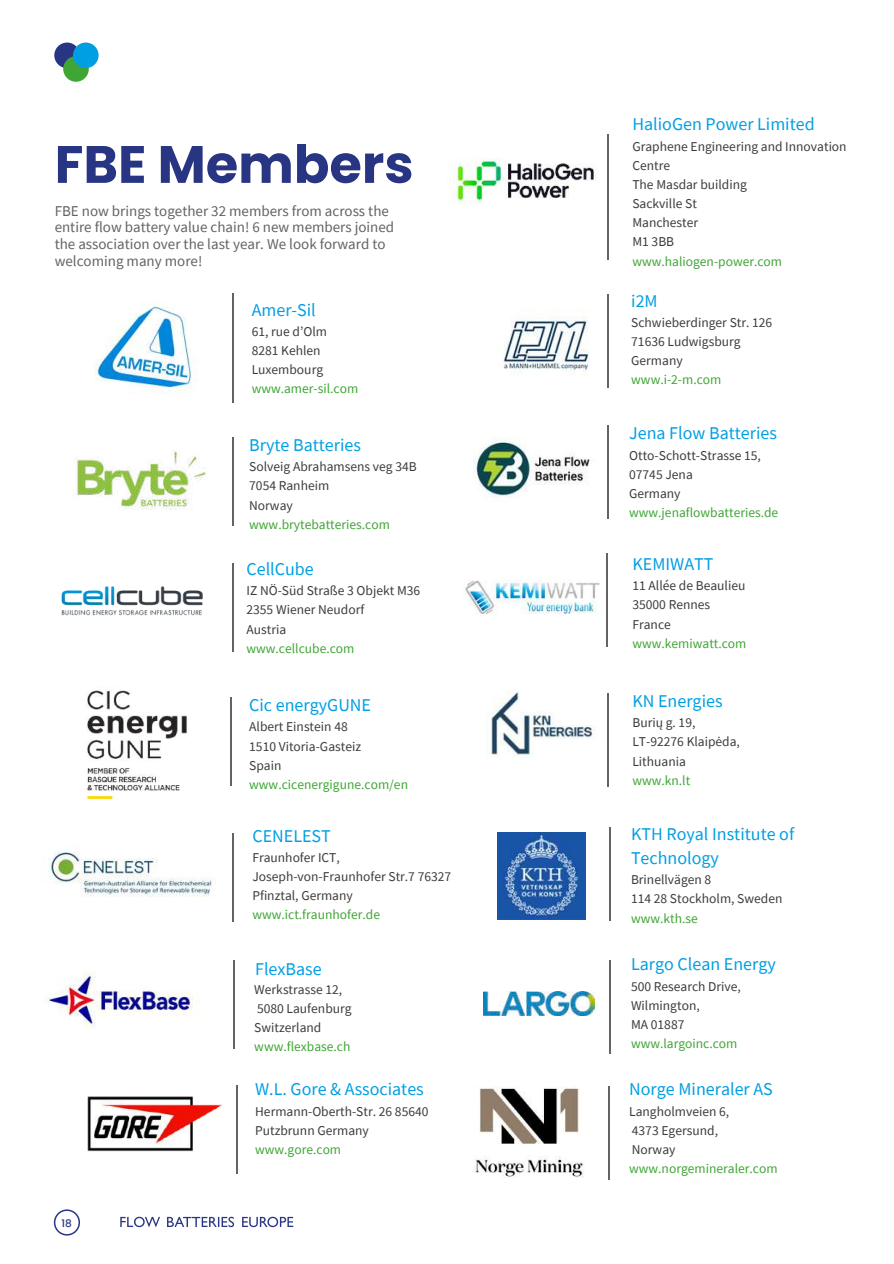
<style>
.page{position:relative;width:894px;height:1264px;background:#fff}
.page>*{position:absolute;margin:0;border:0;box-sizing:border-box;transform-origin:0 0}
.t1{font:700 52.5px "Poppins";color:#283583}
.t2{font:18px/23.7px "Source Sans Pro";color:#009fe3}
.t3{font:15px/16.8px "Source Sans Pro";color:#646363}
.t4{font:13.5px/19.2px "Source Sans Pro";color:#3c3c3b}
.t5{font:13.5px "Source Sans Pro";color:#3fa535}
.t6{font:500 10.5px "Poppins";color:#283583}
</style>
<div class="page">
<svg style="left:54px;top:1209px;width:26px;height:26px"></svg>
<div style="left:54px;top:43px;width:26px;height:25px;background:#283583;border-radius:50%"></div>
<div style="left:63px;top:56px;width:26px;height:26px;background:#3fa535;border-radius:50%"></div>
<div style="left:73px;top:43px;width:26px;height:25px;background:#009fe3;border-radius:50%"></div>
<svg style="left:242px;top:1216px;width:51px;height:11px"></svg>
<svg style="left:167px;top:1216px;width:67px;height:11px"></svg>
<svg style="left:120px;top:1216px;width:40px;height:11px"></svg>
<img style="left:483px;top:991px;width:111px;height:24px">
<hr style="left:232px;top:293px;width:2px;height:110px;background:#646363">
<hr style="left:607px;top:294px;width:1px;height:93px;background:#646363">
<hr style="left:605px;top:554px;width:2px;height:93px;background:#646363">
<hr style="left:608px;top:827px;width:2px;height:93px;background:#646363">
<hr style="left:608px;top:960px;width:2px;height:93px;background:#646363">
<img style="left:73px;top:451px;width:134px;height:59px">
<hr style="left:232px;top:437px;width:2px;height:89px;background:#646363">
<hr style="left:232px;top:563px;width:2px;height:89px;background:#646363">
<hr style="left:232px;top:832px;width:2px;height:89px;background:#646363">
<hr style="left:231px;top:697px;width:1px;height:89px;background:#646363">
<hr style="left:236px;top:1085px;width:1px;height:89px;background:#646363">
<hr style="left:607px;top:134px;width:2px;height:126px;background:#646363">
<hr style="left:233px;top:960px;width:2px;height:89px;background:#646363">
<hr style="left:607px;top:426px;width:1px;height:93px;background:#646363">
<img style="left:473px;top:437px;width:123px;height:60px">
<img style="left:48px;top:845px;width:164px;height:52px">
<img style="left:61px;top:586px;width:142px;height:30px">
<img style="left:45px;top:971px;width:155px;height:58px">
<img style="left:86px;top:690px;width:101px;height:110px">
<img style="left:87px;top:1096px;width:135px;height:56px">
<img style="left:94px;top:304px;width:101px;height:90px">
<img style="left:497px;top:316px;width:92px;height:59px">
<img style="left:465px;top:579px;width:135px;height:36px">
<img style="left:497px;top:832px;width:88px;height:87px">
<img style="left:491px;top:691px;width:104px;height:66px">
<hr style="left:607px;top:693px;width:1px;height:93px;background:#646363">
<hr style="left:608px;top:1086px;width:1px;height:93px;background:#646363">
<img style="left:473px;top:1086px;width:111px;height:91px">
<img style="left:454px;top:158px;width:142px;height:47px">
<h1 class="t1" style="left:55px;top:128px;width:360px">FBE Members</h1>
<p class="t3" style="left:55px;top:202px;width:341px">FBE now brings together 32 members from across the entire flow battery value chain! 6 new members joined the association over the last year. We look forward to welcoming many more!</p>
<h2 class="t2" style="left:251px;top:297px;width:66px">Amer-Sil</h2>
<p class="t4" style="left:251px;top:321px;width:77px">61, rue d’Olm<br>8281 Kehlen<br>Luxembourg</p>
<p class="t5" style="left:251px;top:380px;width:108px">www.amer-sil.com</p>
<h2 class="t2" style="left:249px;top:433px;width:113px">Bryte Batteries</h2>
<p class="t4" style="left:249px;top:457px;width:169px">Solveig Abrahamsens veg 34B<br>7054 Ranheim<br>Norway</p>
<p class="t5" style="left:249px;top:515px;width:142px">www.brytebatteries.com</p>
<h2 class="t2" style="left:246px;top:557px;width:69px">CellCube</h2>
<p class="t4" style="left:246px;top:581px;width:175px">IZ NÖ-Süd Straße 3 Objekt M36<br>2355 Wiener Neudorf<br>Austria</p>
<p class="t5" style="left:246px;top:639px;width:109px">www.cellcube.com</p>
<h2 class="t2" style="left:249px;top:693px;width:123px">Cic energyGUNE</h2>
<p class="t4" style="left:249px;top:717px;width:113px">Albert Einstein 48<br>1510 Vitoria-Gasteiz<br>Spain</p>
<p class="t5" style="left:249px;top:775px;width:160px">www.cicenergigune.com/en</p>
<h2 class="t2" style="left:252px;top:823px;width:80px">CENELEST</h2>
<p class="t4" style="left:252px;top:847px;width:200px">Fraunhofer ICT,<br>Joseph-von-Fraunhofer Str.7 76327<br>Pfinztal, Germany</p>
<p class="t5" style="left:252px;top:906px;width:129px">www.ict.fraunhofer.de</p>
<h2 class="t2" style="left:255px;top:957px;width:68px">FlexBase</h2>
<p class="t4" style="left:254px;top:979px;width:99px">Werkstrasse 12,<br>5080 Laufenburg<br>Switzerland</p>
<p class="t5" style="left:254px;top:1037px;width:98px">www.flexbase.ch</p>
<p class="t6" style="left:61px;top:1216px;width:12px">18</p>
<h2 class="t2" style="left:255px;top:1077px;width:170px">W.L. Gore &amp; Associates</h2>
<p class="t4" style="left:255px;top:1101px;width:175px">Hermann-Oberth-Str. 26 85640<br>Putzbrunn Germany</p>
<p class="t5" style="left:255px;top:1140px;width:87px">www.gore.com</p>
<h2 class="t2" style="left:632px;top:112px;width:184px">HalioGen Power Limited</h2>
<p class="t4" style="left:632px;top:136px;width:216px">Graphene Engineering and Innovation<br>Centre<br>The Masdar building<br>Sackville St<br>Manchester<br>M1 3BB</p>
<p class="t5" style="left:632px;top:252px;width:151px">www.haliogen-power.com</p>
<h2 class="t2" style="left:631px;top:288px;width:28px">i2M</h2>
<p class="t4" style="left:631px;top:312px;width:142px">Schwieberdinger Str. 126<br>71636 Ludwigsburg<br>Germany</p>
<p class="t5" style="left:631px;top:371px;width:92px">www.i-2-m.com</p>
<h2 class="t2" style="left:629px;top:421px;width:149px">Jena Flow Batteries</h2>
<p class="t4" style="left:629px;top:445px;width:133px">Otto-Schott-Strasse 15,<br>07745 Jena<br>Germany</p>
<p class="t5" style="left:629px;top:504px;width:151px">www.jenaflowbatteries.de</p>
<h2 class="t2" style="left:632px;top:552px;width:82px">KEMIWATT</h2>
<p class="t4" style="left:632px;top:576px;width:114px">11 Allée de Beaulieu<br>35000 Rennes<br>France</p>
<p class="t5" style="left:632px;top:634px;width:115px">www.kemiwatt.com</p>
<h2 class="t2" style="left:632px;top:688px;width:92px">KN Energies</h2>
<p class="t4" style="left:632px;top:713px;width:109px">Burių g. 19,<br>LT-92276 Klaipėda,<br>Lithuania</p>
<p class="t5" style="left:632px;top:771px;width:59px">www.kn.lt</p>
<h2 class="t2" style="left:630px;top:822px;width:165px">KTH Royal Institute of<br>Technology</h2>
<p class="t4" style="left:630px;top:869px;width:153px">Brinellvägen 8<br>114 28 Stockholm, Sweden</p>
<p class="t5" style="left:630px;top:909px;width:68px">www.kth.se</p>
<h2 class="t2" style="left:630px;top:952px;width:146px">Largo Clean Energy</h2>
<p class="t4" style="left:630px;top:976px;width:111px">500 Research Drive,<br>Wilmington,<br>MA 01887</p>
<p class="t5" style="left:630px;top:1034px;width:108px">www.largoinc.com</p>
<h2 class="t2" style="left:629px;top:1077px;width:145px">Norge Mineraler AS</h2>
<p class="t4" style="left:629px;top:1101px;width:102px">Langholmveien 6,<br>4373 Egersund,<br>Norway</p>
<p class="t5" style="left:629px;top:1159px;width:150px">www.norgemineraler.com</p>
</div>
